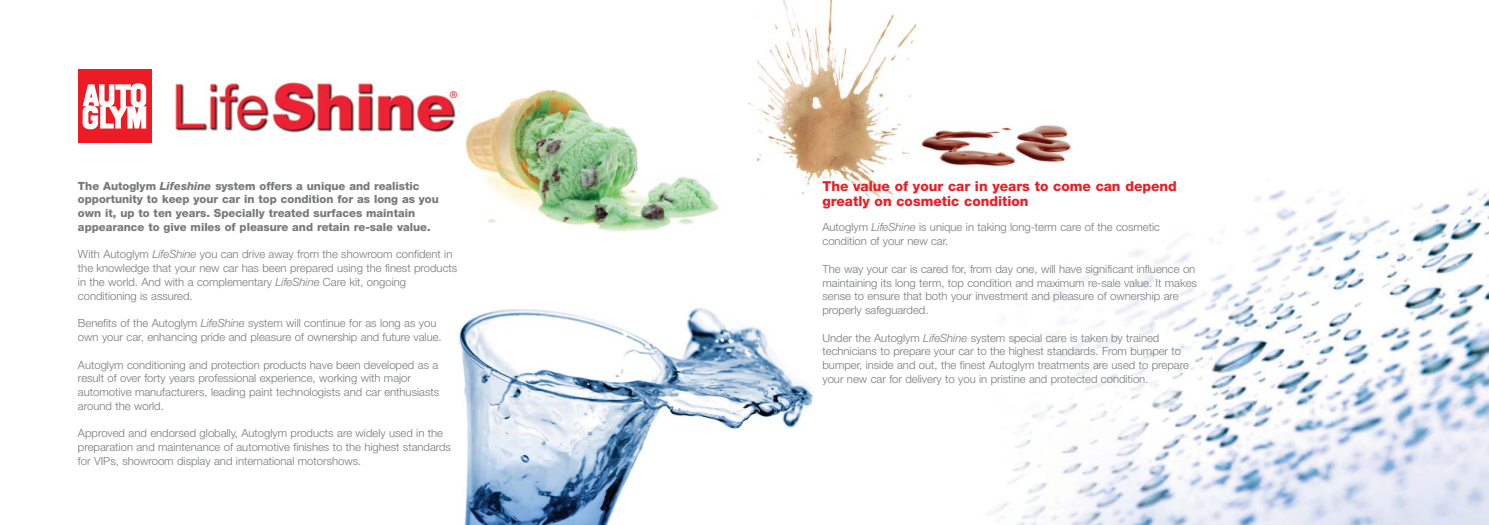
<style>
.page{position:relative;width:1489px;height:525px;background:#fff}
.page>*{position:absolute;margin:0;border:0;box-sizing:border-box;transform-origin:0 0}
.t1{font:800 13.75px/15px "Helvetica Neue";color:#ed1c24}
.t2{font:300 11.25px/13.8px "Helvetica Neue";color:#76787a}
.t3{font:800 11.25px/13.8px "Helvetica Neue";color:#76787a}
.t4{font:9.5px "Helvetica Neue";color:#ed1c24}
.s1{font-style:italic}
</style>
<div class="page">
<img style="left:465px;top:88px;width:254px;height:144px">
<img style="left:748px;top:1px;width:169px;height:207px">
<img style="left:457px;top:308px;width:356px;height:216px">
<img style="left:987px;top:188px;width:501px;height:336px">
<img style="left:920px;top:125px;width:151px;height:41px">
<img style="left:172px;top:80px;width:284px;height:53px">
<svg style="left:78px;top:69px;width:74px;height:1px"></svg>
<div style="left:78px;top:70px;width:74px;height:73px;background:#ed1c24"></div>
<svg style="left:83px;top:83px;width:63px;height:47px"></svg>
<p class="t4" style="left:449px;top:92px;width:9px">®</p>
<p class="t3" style="left:78px;top:179px;width:362px">The Autoglym <span class="s1">Lifeshine</span> system offers a unique and realistic opportunity to keep your car in top condition for as long as you own it, up to ten years. Specially treated surfaces maintain appearance to give miles of pleasure and retain re-sale value.</p>
<p class="t2" style="left:78px;top:248px;width:381px">With Autoglym <span class="s1">LifeShine</span> you can drive away from the showroom confident in the knowledge that your new car has been prepared using the finest products in the world. And with a complementary <span class="s1">LifeShine</span> Care kit, ongoing conditioning is assured.</p>
<p class="t2" style="left:78px;top:317px;width:365px">Benefits of the Autoglym <span class="s1">LifeShine</span> system will continue for as long as you own your car, enhancing pride and pleasure of ownership and future value.</p>
<p class="t2" style="left:78px;top:358px;width:362px">Autoglym conditioning and protection products have been developed as a result of over forty years professional experience, working with major automotive manufacturers, leading paint technologists and car enthusiasts around the world.</p>
<p class="t2" style="left:78px;top:427px;width:374px">Approved and endorsed globally, Autoglym products are widely used in the preparation and maintenance of automotive finishes to the highest standards for VIPs, showroom display and international motorshows.</p>
<p class="t1" style="left:822px;top:180px;width:356px">The value of your car in years to come can depend greatly on cosmetic condition</p>
<p class="t2" style="left:822px;top:221px;width:339px">Autoglym <span class="s1">LifeShine</span> is unique in taking long-term care of the cosmetic condition of your new car.</p>
<p class="t2" style="left:822px;top:263px;width:376px">The way your car is cared for, from day one, will have significant influence on maintaining its long term, top condition and maximum re-sale value. It makes sense to ensure that both your investment and pleasure of ownership are properly safeguarded.</p>
<p class="t2" style="left:822px;top:331px;width:368px">Under the Autoglym <span class="s1">LifeShine</span> system special care is taken by trained technicians to prepare your car to the highest standards. From bumper to bumper, inside and out, the finest Autoglym treatments are used to prepare your new car for delivery to you in pristine and protected condition.</p>
</div>
